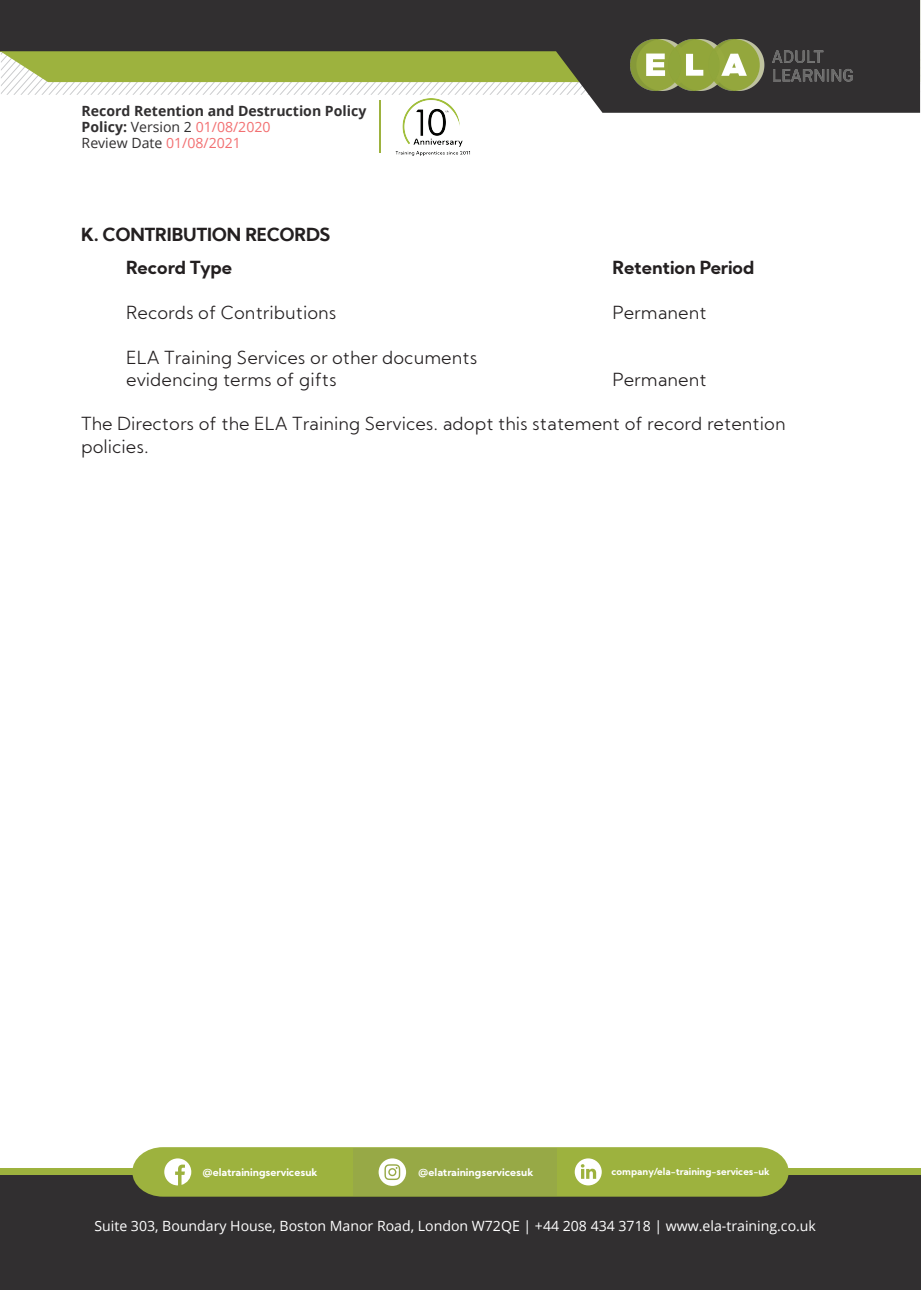
<style>
.page{position:relative;width:921px;height:1290px;background:#fff}
.page>*{position:absolute;margin:0;border:0;box-sizing:border-box;transform-origin:0 0}
.t1{font:300 18px/22.5px "Kumbh Sans";color:#231f20}
.t2{font:700 18px "Kumbh Sans";color:#231f20}
.t3{font:14.1px "Open Sans";color:#fff}
.t4{font:700 14.1px/15.9px "Open Sans";color:#312f30}
.t5{font:700 10.5px "Kumbh Sans";color:#fff}
.t6{font:700 9.75px "Kumbh Sans";color:#fff}
.s1{font-weight:400}
.s2{font-weight:400;color:#f26f71}
</style>
<div class="page">
<div style="left:0;top:1171px;width:920px;height:119px;background:#312f30"></div>
<div style="left:0;top:1168px;width:920px;height:6px;background:#9db23e"></div>
<svg style="left:0;top:0;width:919px;height:113px;fill:#312f30"></svg>
<img style="left:629px;top:39px;width:224px;height:51px">
<svg style="left:132px;top:1147px;width:656px;height:49px;background:#9fb24b"></svg>
<img style="left:396px;top:98px;width:74px;height:57px">
<hr style="left:379px;top:101px;width:1px;height:52px;background:#9db23e">
<p class="t4" style="left:82px;top:103px;width:286px">Record Retention and Destruction Policy<br>Policy: <span class="s1">Version 2</span> <span class="s2">01/08/2020<br></span><span class="s1">Review Date</span> <span class="s2">01/08/2021</span></p>
<p class="t2" style="left:81px;top:223px;width:251px">K. CONTRIBUTION RECORDS</p>
<p class="t2" style="left:126px;top:256px;width:107px">Record Type</p>
<p class="t2" style="left:612px;top:256px;width:143px">Retention Period</p>
<p class="t1" style="left:126px;top:301px;width:212px">Records of Contributions</p>
<p class="t1" style="left:612px;top:301px;width:96px">Permanent</p>
<p class="t1" style="left:126px;top:346px;width:352px">ELA Training Services or other documents evidencing terms of gifts</p>
<p class="t1" style="left:612px;top:369px;width:96px">Permanent</p>
<p class="t1" style="left:81px;top:412px;width:705px">The Directors of the ELA Training Services. adopt this statement of record retention policies.</p>
<p class="t5" style="left:202px;top:1165px;width:116px">@elatrainingservicesuk</p>
<p class="t5" style="left:418px;top:1165px;width:116px">@elatrainingservicesuk</p>
<p class="t6" style="left:611px;top:1165px;width:160px">company/ela-training-services-uk</p>
<p class="t3" style="left:94px;top:1216px;width:722px">Suite 303, Boundary House, Boston Manor Road, London W72QE | +44 208 434 3718 | www.ela-training.co.uk</p>
</div>
